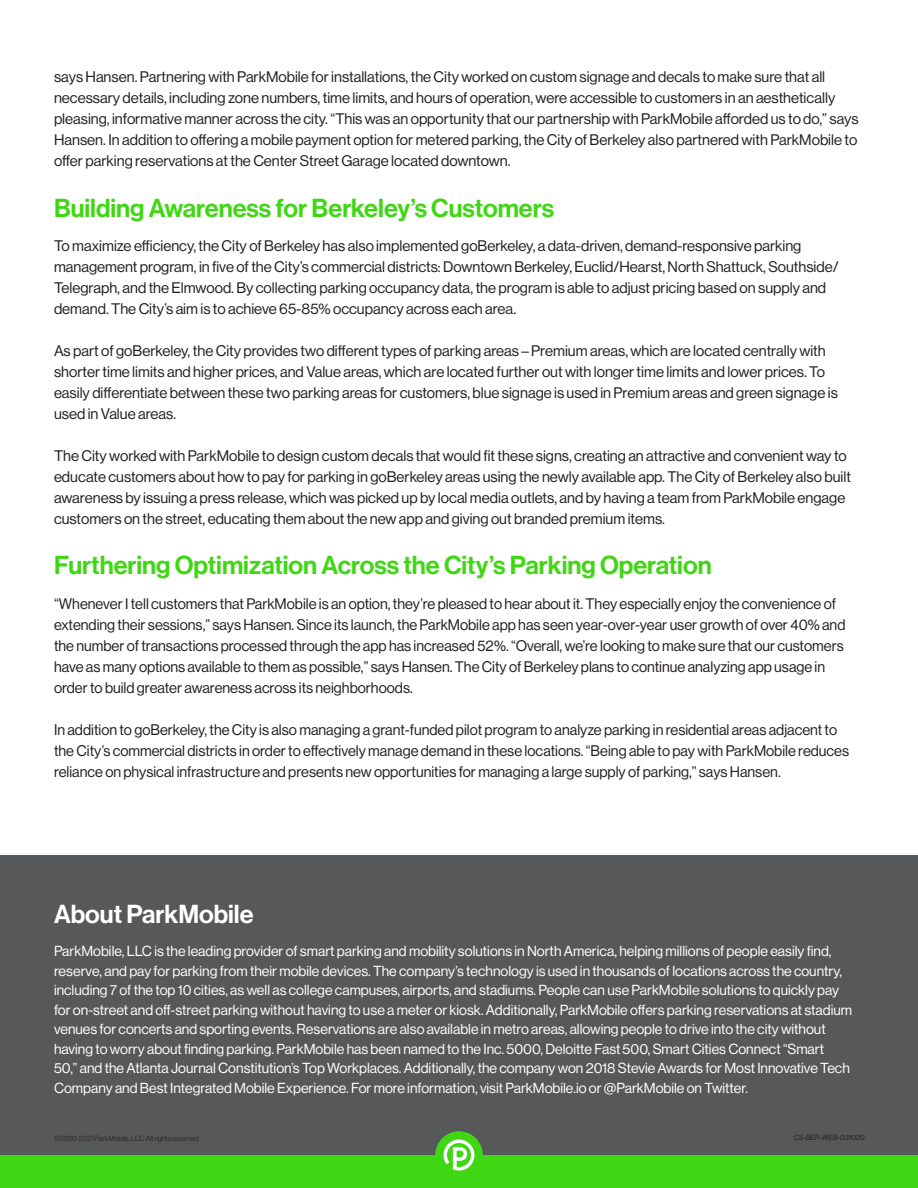
<style>
.page{position:relative;width:918px;height:1188px;background:#fff}
.page>*{position:absolute;margin:0;border:0;box-sizing:border-box;transform-origin:0 0}
.Text_Header_Inline{font:25.5px "N Haas Grotesk DS Pro 65 Md";color:#3fd714}
.Text_Header_Inline-2{font:25.5px "N Haas Grotesk DS Pro 65 Md";color:#fff}
.Text_Body{font:15px/21px "N Haas Grotesk DS Pro 55 Rg";color:#231f20}
.Text_Body-2{font:14.25px/19.5px "N Haas Grotesk DS Pro 55 Rg";color:#fff}
.ID_DocumentCode{font:7.5px "N Haas Grotesk DS Pro 45 Lt";color:#231f20}
.Document_ID{font:7.5px "N Haas Grotesk DS Pro 56 It";color:#231f20}
</style>
<div class="page">
<div style="left:0;top:855px;width:918px;height:333px;background:#57585a"></div>
<div style="left:0;top:1155px;width:918px;height:33px;background:#3fd714"></div>
<div style="left:435px;top:1131px;width:48px;height:48px;background:#3fd714;border-radius:50%"></div>
<svg style="left:443px;top:1140px;width:32px;height:31px"></svg>
<p class="Text_Body" style="left:54px;top:67px;width:806px">says Hansen. Partnering with ParkMobile for installations, the City worked on custom signage and decals to make sure that all necessary details, including zone numbers, time limits, and hours of operation, were accessible to customers in an aesthetically pleasing, informative manner across the city. “This was an opportunity that our partnership with ParkMobile afforded us to do,” says Hansen. In addition to offering a mobile payment option for metered parking, the City of Berkeley also partnered with ParkMobile to offer parking reservations at the Center Street Garage located downtown.</p>
<p class="Text_Header_Inline" style="left:54px;top:193px;width:502px">Building Awareness for Berkeley’s Customers</p>
<p class="Text_Body" style="left:54px;top:235px;width:786px">To maximize efficiency, the City of Berkeley has also implemented goBerkeley, a data-driven, demand-responsive parking management program, in five of the City’s commercial districts: Downtown Berkeley, Euclid/Hearst, North Shattuck, Southside/ Telegraph, and the Elmwood. By collecting parking occupancy data, the program is able to adjust pricing based on supply and demand. The City’s aim is to achieve 65-85% occupancy across each area.</p>
<p class="Text_Body" style="left:54px;top:340px;width:785px">As part of goBerkeley, the City provides two different types of parking areas – Premium areas, which are located centrally with shorter time limits and higher prices, and Value areas, which are located further out with longer time limits and lower prices. To easily differentiate between these two parking areas for customers, blue signage is used in Premium areas and green signage is used in Value areas.</p>
<p class="Text_Body" style="left:54px;top:445px;width:799px">The City worked with ParkMobile to design custom decals that would fit these signs, creating an attractive and convenient way to educate customers about how to pay for parking in goBerkeley areas using the newly available app. The City of Berkeley also built awareness by issuing a press release, which was picked up by local media outlets, and by having a team from ParkMobile engage customers on the street, educating them about the new app and giving out branded premium items.</p>
<p class="Text_Header_Inline" style="left:54px;top:551px;width:659px">Furthering Optimization Across the City’s Parking Operation</p>
<p class="Text_Body" style="left:54px;top:593px;width:793px">“Whenever I tell customers that ParkMobile is an option, they’re pleased to hear about it. They especially enjoy the convenience of extending their sessions,” says Hansen. Since its launch, the ParkMobile app has seen year-over-year user growth of over 40% and the number of transactions processed through the app has increased 52%. “Overall, we’re looking to make sure that our customers have as many options available to them as possible,” says Hansen. The City of Berkeley plans to continue analyzing app usage in order to build greater awareness across its neighborhoods.</p>
<p class="Text_Body" style="left:54px;top:719px;width:797px">In addition to goBerkeley, the City is also managing a grant-funded pilot program to analyze parking in residential areas adjacent to the City’s commercial districts in order to effectively manage demand in these locations. “Being able to pay with ParkMobile reduces reliance on physical infrastructure and presents new opportunities for managing a large supply of parking,” says Hansen.</p>
<p class="Text_Header_Inline-2" style="left:54px;top:900px;width:201px">About ParkMobile</p>
<p class="Text_Body-2" style="left:54px;top:942px;width:800px">ParkMobile, LLC is the leading provider of smart parking and mobility solutions in North America, helping millions of people easily find, reserve, and pay for parking from their mobile devices. The company’s technology is used in thousands of locations across the country, including 7 of the top 10 cities, as well as college campuses, airports, and stadiums. People can use ParkMobile solutions to quickly pay for on-street and off-street parking without having to use a meter or kiosk. Additionally, ParkMobile offers parking reservations at stadium venues for concerts and sporting events. Reservations are also available in metro areas, allowing people to drive into the city without having to worry about finding parking. ParkMobile has been named to the Inc. 5000, Deloitte Fast 500, Smart Cities Connect “Smart<br>50,” and the Atlanta Journal Constitution’s Top Workplaces. Additionally, the company won 2018 Stevie Awards for Most Innovative Tech Company and Best Integrated Mobile Experience. For more information, visit ParkMobile.io or @ParkMobile on Twitter.</p>
<p class="ID_DocumentCode" style="left:54px;top:1134px;width:148px">©2020-2021 ParkMobile, LLC. All rights reserved.</p>
<p class="Document_ID" style="left:794px;top:1133px;width:72px">CS-BER-WEB-031020</p>
</div>
